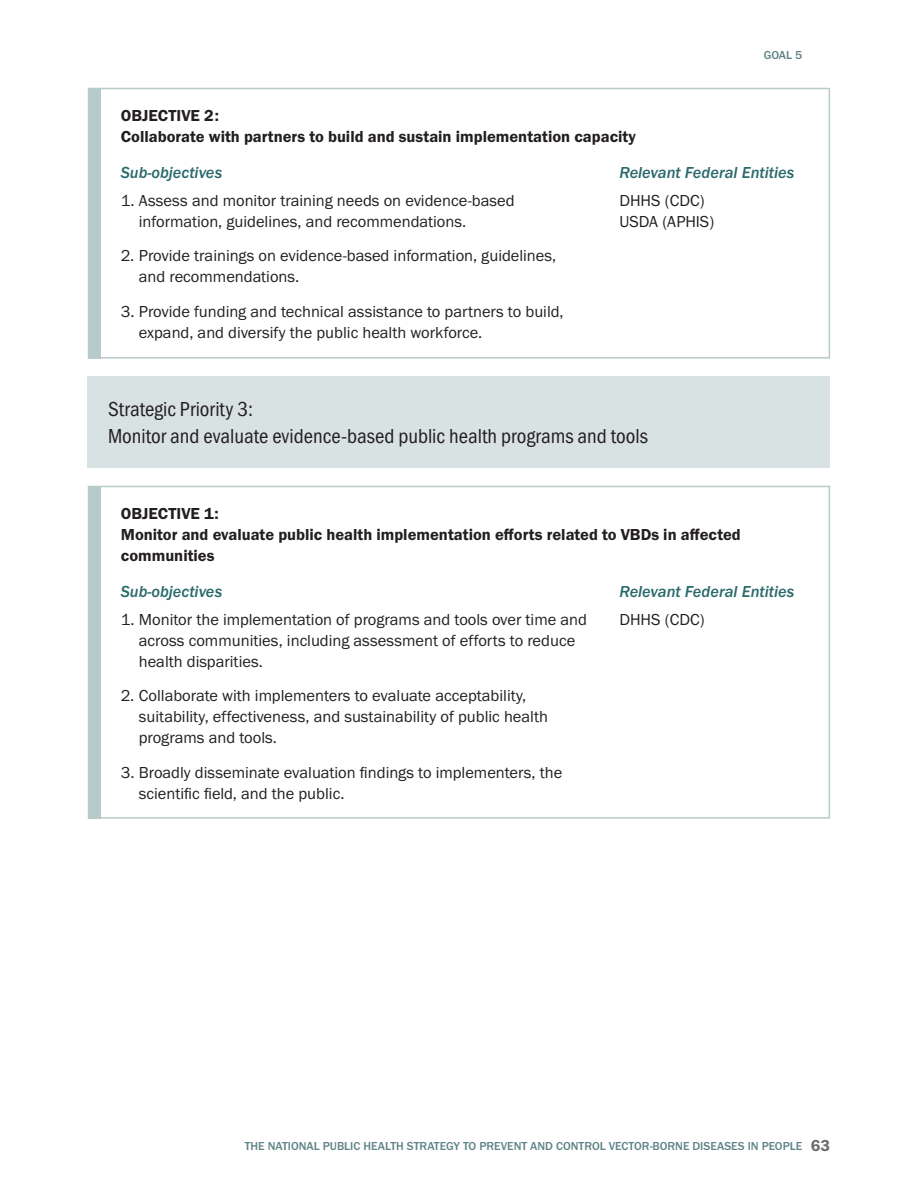
<style>
.page{position:relative;width:918px;height:1188px;background:#fff}
.page>*{position:absolute;margin:0;border:0;box-sizing:border-box;transform-origin:0 0}
.H4_goals_strat{font:21px/27px "Franklin Gothic URW Cond";color:#231f20}
.goals_body_text{font:16.5px/21px "Franklin Gothic URW Boo";color:#231f20}
.objective{font:16.5px/21px "Franklin Gothic URW Dem";color:#231f20}
.subobjective{font:16.5px "Franklin Gothic URW Med Ita";color:#2b6a6c}
.t1{font:16.5px "Franklin Gothic URW Dem";color:#6d6e71}
.t2{font:500 12px "Franklin Gothic URW";color:#5f8386}
</style>
<div class="page">
<div style="left:88px;top:88px;width:742px;height:271px;border:2px solid #b8cbcb"></div>
<div style="left:88px;top:88px;width:12px;height:271px;background:#b8cbcb"></div>
<div style="left:88px;top:486px;width:742px;height:333px;border:2px solid #b8cbcb"></div>
<div style="left:88px;top:486px;width:12px;height:333px;background:#b8cbcb"></div>
<div style="left:88px;top:376px;width:742px;height:92px;background:#d9e2e2"></div>
<p class="t2" style="left:764px;top:48px;width:40px">GOAL 5</p>
<p class="objective" style="left:121px;top:104px;width:517px">OBJECTIVE 2:<br>Collaborate with partners to build and sustain implementation capacity</p>
<p class="subobjective" style="left:121px;top:163px;width:103px">Sub-objectives</p>
<p class="goals_body_text" style="left:139px;top:190px;width:377px;text-indent:-18px">1. Assess and monitor training needs on evidence-based information, guidelines, and recommendations.</p>
<p class="goals_body_text" style="left:139px;top:245px;width:419px;text-indent:-18px">2. Provide trainings on evidence-based information, guidelines, and recommendations.</p>
<p class="goals_body_text" style="left:139px;top:301px;width:426px;text-indent:-18px">3. Provide funding and technical assistance to partners to build, expand, and diversify the public health workforce.</p>
<p class="subobjective" style="left:619px;top:163px;width:177px">Relevant Federal Entities</p>
<p class="goals_body_text" style="left:619px;top:190px;width:87px">DHHS (CDC)</p>
<p class="goals_body_text" style="left:619px;top:211px;width:97px">USDA (APHIS)</p>
<h4 class="H4_goals_strat" style="left:108px;top:394px;width:542px">Strategic Priority 3:<br>Monitor and evaluate evidence-based public health programs and tools</h4>
<p class="objective" style="left:121px;top:502px;width:621px">OBJECTIVE 1:<br>Monitor and evaluate public health implementation efforts related to VBDs in affected communities</p>
<p class="subobjective" style="left:121px;top:582px;width:103px">Sub-objectives</p>
<p class="goals_body_text" style="left:139px;top:608px;width:450px;text-indent:-18px">1. Monitor the implementation of programs and tools over time and across communities, including assessment of efforts to reduce health disparities.</p>
<p class="goals_body_text" style="left:139px;top:685px;width:411px;text-indent:-18px">2. Collaborate with implementers to evaluate acceptability, suitability, effectiveness, and sustainability of public health programs and tools.</p>
<p class="goals_body_text" style="left:139px;top:761px;width:425px;text-indent:-18px">3. Broadly disseminate evaluation findings to implementers, the scientific field, and the public.</p>
<p class="subobjective" style="left:619px;top:582px;width:177px">Relevant Federal Entities</p>
<p class="goals_body_text" style="left:619px;top:608px;width:87px">DHHS (CDC)</p>
<p class="t2" style="left:245px;top:1138px;width:559px">THE NATIONAL PUBLIC HEALTH STRATEGY TO PREVENT AND CONTROL VECTOR-BORNE DISEASES IN PEOPLE</p>
<p class="t1" style="left:811px;top:1136px;width:21px">63</p>
</div>
